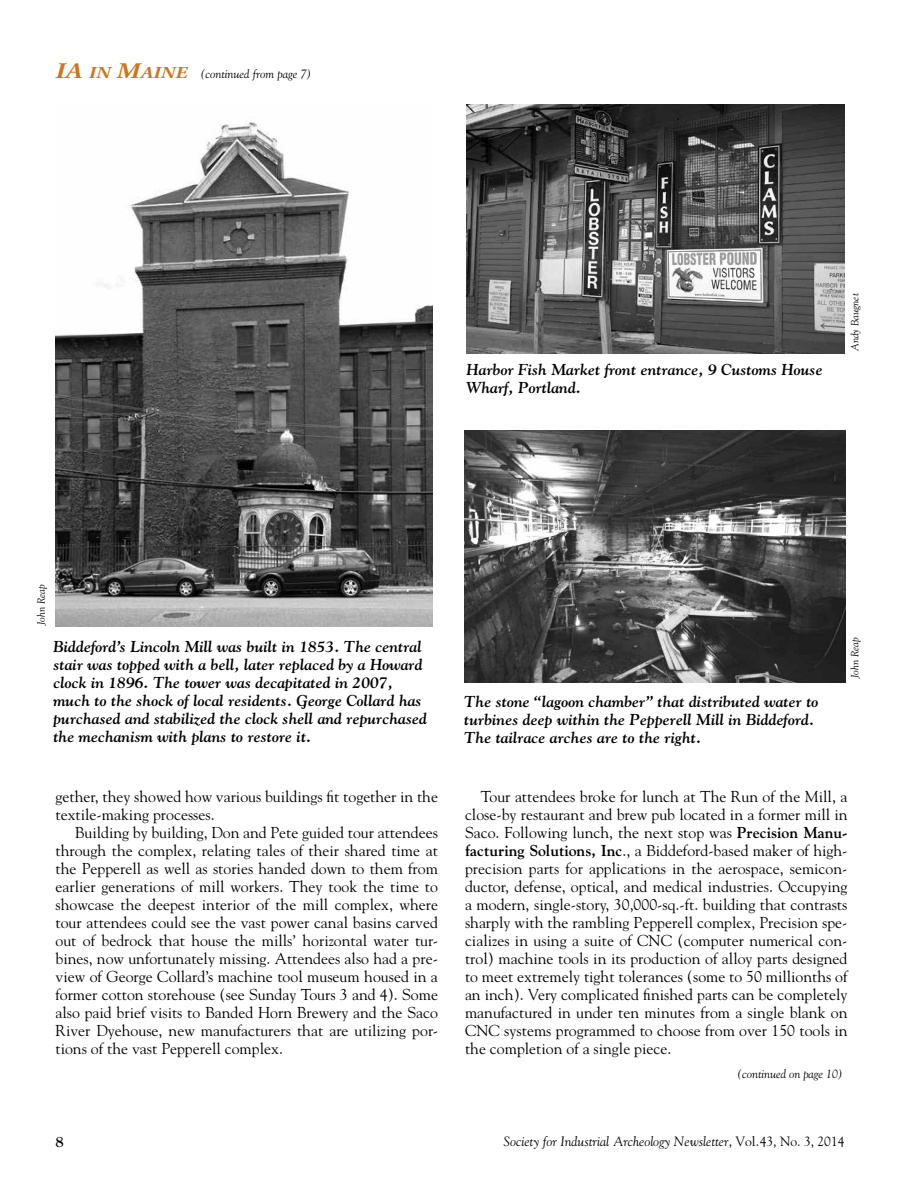
<style>
.page{position:relative;width:918px;height:1188px;background:#fff}
.page>*{position:absolute;margin:0;border:0;box-sizing:border-box;transform-origin:0 0}
.t1{font:15.75px/18px "Goudy Std";color:#000;text-align:justify}
.t2{font:italic 700 15.75px/18px "Goudy Std";color:#000}
.t3{font:700 15px "Goudy Std";color:#000}
.t4{font:italic 13.5px "Goudy Std";color:#000}
.t5{font:italic 12px "Goudy Std";color:#000}
.t6{font:italic 10.5px "Goudy Std";color:#000}
.s1{font-family:"Utopia Std";font-weight:600;font-size:22.5px;color:#cf7419}
.s2{font-family:"Utopia Std";font-weight:600;font-size:16.8px;color:#cf7419}
.s3{font-weight:700}
.s4{font-style:normal}
</style>
<div class="page">
<img style="left:467px;top:104px;width:377px;height:250px">
<img style="left:56px;top:118px;width:377px;height:509px">
<img style="left:464px;top:431px;width:382px;height:251px">
<p class="t5" style="left:56px;top:66px;width:257px"><span class="s1">IA</span> <span class="s2">IN</span> <span class="s1">M</span><span class="s2">AINE</span> (continued from page 7)</p>
<p class="t2" style="left:467px;top:360px;width:358px">Harbor Fish Market front entrance, 9 Customs House<br>Wharf, Portland.</p>
<p class="t6" style="left:849px;top:351px;width:59px;rotate:-90deg">Andy Baugnet</p>
<p class="t6" style="left:35px;top:625px;width:42px;rotate:-90deg">John Reap</p>
<p class="t2" style="left:53px;top:638px;width:375px">Biddeford’s Lincoln Mill was built in 1853. The central stair was topped with a bell, later replaced by a Howard clock in 1896. The tower was decapitated in 2007, much to the shock of local residents. George Collard has purchased and stabilized the clock shell and repurchased the mechanism with plans to restore it.</p>
<p class="t1" style="left:56px;top:788px;width:384px">gether, they showed how various buildings fit together in the textile-making processes.</p>
<p class="t1" style="left:56px;top:824px;width:384px;text-indent:19px">Building by building, Don and Pete guided tour attendees through the complex, relating tales of their shared time at the Pepperell as well as stories handed down to them from earlier generations of mill workers. They took the time to showcase the deepest interior of the mill complex, where tour attendees could see the vast power canal basins carved out of bedrock that house the mills’ horizontal water tur&shy;bines, now unfortunately missing. Attendees also had a pre&shy;view of George Collard’s machine tool museum housed in a former cotton storehouse (see Sunday Tours 3 and 4). Some also paid brief visits to Banded Horn Brewery and the Saco River Dyehouse, new manufacturers that are utilizing por&shy;tions of the vast Pepperell complex.</p>
<p class="t2" style="left:464px;top:692px;width:356px">The stone “lagoon chamber” that distributed water to turbines deep within the Pepperell Mill in Biddeford.<br>The tailrace arches are to the right.</p>
<p class="t6" style="left:849px;top:678px;width:42px;rotate:-90deg">John Reap</p>
<p class="t1" style="left:465px;top:788px;width:384px;text-indent:16px">Tour attendees broke for lunch at The Run of the Mill, a close-by restaurant and brew pub located in a former mill in Saco. Following lunch, the next stop was <span class="s3">Precision Manu&shy;facturing Solutions, Inc</span>., a Biddeford-based maker of high&shy;precision parts for applications in the aerospace, semicon&shy;ductor, defense, optical, and medical industries. Occupying a modern, single-story, 30,000-sq.-ft. building that contrasts sharply with the rambling Pepperell complex, Precision spe&shy;cializes in using a suite of CNC (computer numerical con&shy;trol) machine tools in its production of alloy parts designed to meet extremely tight tolerances (some to 50 millionths of an inch). Very complicated finished parts can be completely manufactured in under ten minutes from a single blank on CNC systems programmed to choose from over 150 tools in the completion of a single piece.</p>
<p class="t5" style="left:737px;top:1067px;width:107px">(continued on page 10)</p>
<p class="t3" style="left:56px;top:1133px;width:10px">8</p>
<p class="t4" style="left:503px;top:1133px;width:343px">Society for Industrial Archeology Newsletter<span class="s4">, Vol. 43, No. 3, 2014</span></p>
</div>
